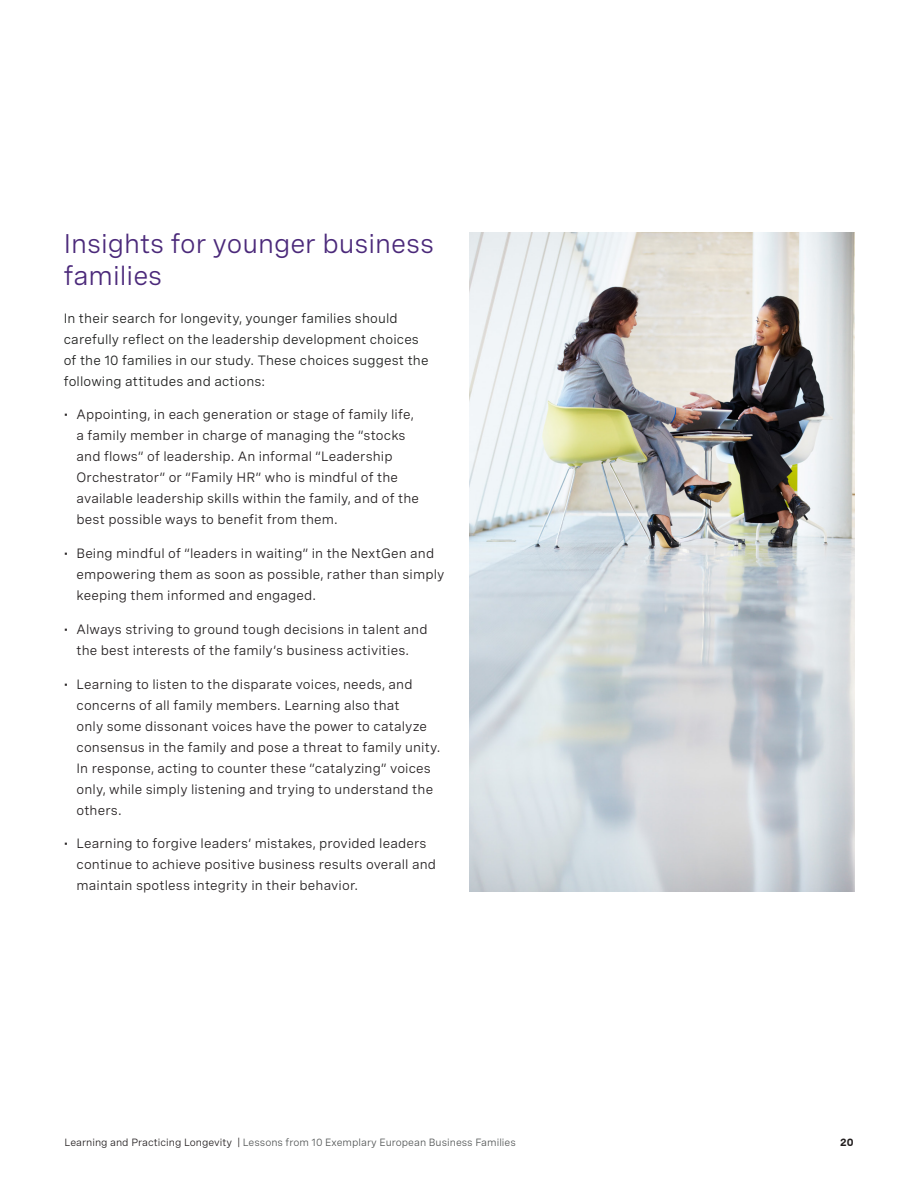
<style>
.page{position:relative;width:918px;height:1188px;background:#fff}
.page>*{position:absolute;margin:0;border:0;box-sizing:border-box;transform-origin:0 0}
.Heading_1{font:27px/31.5px "Spezia";color:#4b297a}
.t1{font:13.5px/21px "Spezia";letter-spacing:.01em;color:#231f20}
.Body{font:13.5px/21px "Spezia";letter-spacing:.01em;color:#1d1e1d}
.t2{font:10.5px "Spezia";color:#535656}
.t3{font:700 10.5px "Spezia";color:#231f20}
.s1{color:#231f20}
</style>
<div class="page">
<img style="left:470px;top:233px;width:384px;height:658px">
<p class="Heading_1" style="left:64px;top:226px;width:372px">Insights for younger business families</p>
<p class="Body" style="left:64px;top:306px;width:366px">In their search for longevity, younger families should carefully reflect on the leadership development choices of the 10 families in our study. These choices suggest the following attitudes and actions:</p>
<p class="t1" style="left:77px;top:403px;width:344px;text-indent:-13px">• Appointing, in each generation or stage of family life, a family member in charge of managing the “stocks and flows” of leadership. An informal “Leadership Orchestrator” or “Family HR” who is mindful of the available leadership skills within the family, and of the best possible ways to benefit from them.</p>
<p class="t1" style="left:77px;top:542px;width:369px;text-indent:-13px">• Being mindful of “leaders in waiting” in the NextGen and empowering them as soon as possible, rather than simply keeping them informed and engaged.</p>
<p class="t1" style="left:64px;top:618px;width:365px;text-align:center">• Always striving to ground tough decisions in talent and the best interests of the family’s business activities.</p>
<p class="t1" style="left:77px;top:672px;width:366px;text-indent:-13px">• Learning to listen to the disparate voices, needs, and concerns of all family members. Learning also that<br>only some dissonant voices have the power to catalyze consensus in the family and pose a threat to family unity.<br>In response, acting to counter these “catalyzing” voices only, while simply listening and trying to understand the others.</p>
<p class="t1" style="left:77px;top:832px;width:361px;text-indent:-13px">• Learning to forgive leaders’ mistakes, provided leaders continue to achieve positive business results overall and maintain spotless integrity in their behavior.</p>
<p class="t2" style="left:65px;top:1135px;width:453px"><span class="s1">Learning and Practicing Longevity |</span> Lessons from 10 Exemplary European Business Families</p>
<p class="t3" style="left:840px;top:1134px;width:15px">20</p>
</div>
